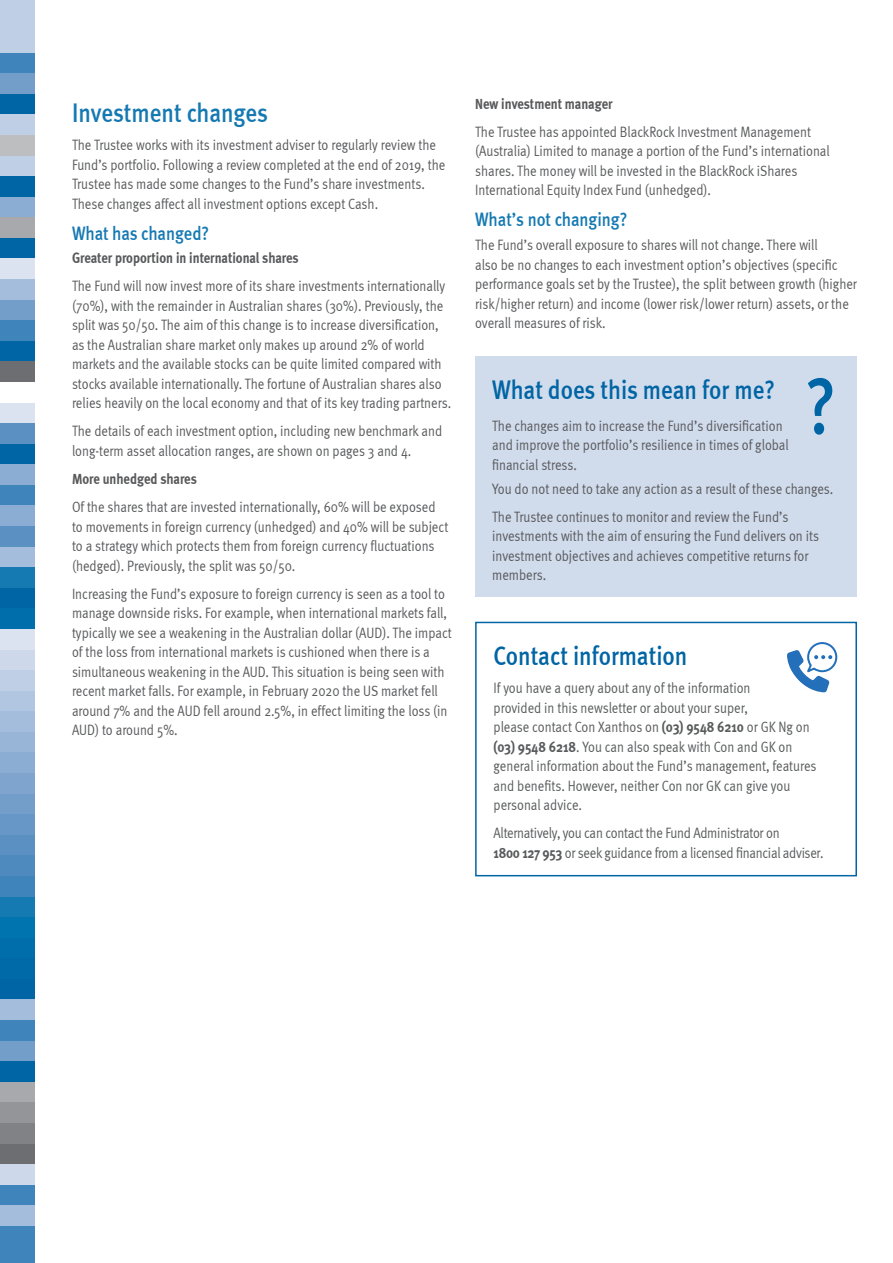
<style>
.page{position:relative;width:893px;height:1263px;background:#fff}
.page>*{position:absolute;margin:0;border:0;box-sizing:border-box;transform-origin:0 0}
.t1{font:500 27px "Meta";color:#0065a4;scale:.85 1}
.t2{font:500 27px "Meta";letter-spacing:-.005em;color:#1579b2;scale:.85 1}
.t3{font:500 19.5px "Meta";letter-spacing:-.005em;color:#1579b2;scale:.85 1}
.t4{font:15px/19.5px "Meta Normal";color:#58595b;scale:.85 1}
.t5{font:15px/19.5px "Meta Normal";letter-spacing:-.005em;color:#585a5b;scale:.85 1}
.t6{font:700 15px "Meta";color:#58595b;scale:.85 1}
.s1{font-family:"Meta";font-weight:700}
</style>
<div class="page">
<div style="left:0;top:0;width:35px;height:53px;background:#bfcfe6"></div>
<div style="left:0;top:53px;width:35px;height:20px;background:#3f84ba"></div>
<div style="left:0;top:73px;width:35px;height:21px;background:#739eca"></div>
<div style="left:0;top:94px;width:35px;height:21px;background:#0065a4"></div>
<div style="left:0;top:115px;width:35px;height:20px;background:#bfcfe6"></div>
<div style="left:0;top:135px;width:35px;height:21px;background:#bcbec0"></div>
<div style="left:0;top:156px;width:35px;height:20px;background:#bfcfe6"></div>
<div style="left:0;top:176px;width:35px;height:21px;background:#0065a4"></div>
<div style="left:0;top:197px;width:35px;height:20px;background:#8badd3"></div>
<div style="left:0;top:217px;width:35px;height:21px;background:#a7a9ac"></div>
<div style="left:0;top:238px;width:35px;height:21px;background:#0065a4"></div>
<div style="left:0;top:259px;width:35px;height:20px;background:#dce3f0"></div>
<div style="left:0;top:279px;width:35px;height:21px;background:#a4bddc"></div>
<div style="left:0;top:300px;width:35px;height:20px;background:#739eca"></div>
<div style="left:0;top:320px;width:35px;height:21px;background:#3f84ba"></div>
<div style="left:0;top:341px;width:35px;height:21px;background:#0065a4"></div>
<div style="left:0;top:362px;width:35px;height:20px;background:#6d6e71"></div>
<div style="left:0;top:403px;width:35px;height:20px;background:#dce3f0"></div>
<div style="left:0;top:423px;width:35px;height:21px;background:#5b91c2"></div>
<div style="left:0;top:444px;width:35px;height:20px;background:#0065a4"></div>
<div style="left:0;top:464px;width:35px;height:21px;background:#8badd3"></div>
<div style="left:0;top:485px;width:35px;height:21px;background:#3f84ba"></div>
<div style="left:0;top:506px;width:35px;height:20px;background:#8badd3"></div>
<div style="left:0;top:526px;width:35px;height:21px;background:#5b91c2"></div>
<div style="left:0;top:547px;width:35px;height:20px;background:#a4bddc"></div>
<div style="left:0;top:567px;width:35px;height:21px;background:#1579b2"></div>
<div style="left:0;top:588px;width:35px;height:20px;background:#0065a4"></div>
<div style="left:0;top:608px;width:35px;height:21px;background:#006eab"></div>
<div style="left:0;top:629px;width:35px;height:21px;background:#dce3f0"></div>
<div style="left:0;top:650px;width:35px;height:20px;background:#cdd9eb"></div>
<div style="left:0;top:670px;width:35px;height:21px;background:#bfcfe6"></div>
<div style="left:0;top:691px;width:35px;height:20px;background:#b1c6e1"></div>
<div style="left:0;top:711px;width:35px;height:21px;background:#a4bddc"></div>
<div style="left:0;top:732px;width:35px;height:21px;background:#98b5d8"></div>
<div style="left:0;top:753px;width:35px;height:20px;background:#8badd3"></div>
<div style="left:0;top:773px;width:35px;height:21px;background:#7fa5cf"></div>
<div style="left:0;top:794px;width:35px;height:20px;background:#739eca"></div>
<div style="left:0;top:814px;width:35px;height:21px;background:#6797c6"></div>
<div style="left:0;top:835px;width:35px;height:20px;background:#5b91c2"></div>
<div style="left:0;top:855px;width:35px;height:21px;background:#4e8abe"></div>
<div style="left:0;top:876px;width:35px;height:21px;background:#3f84ba"></div>
<div style="left:0;top:897px;width:35px;height:20px;background:#1579b2"></div>
<div style="left:0;top:917px;width:35px;height:21px;background:#0074af"></div>
<div style="left:0;top:938px;width:35px;height:20px;background:#006eab"></div>
<div style="left:0;top:958px;width:35px;height:21px;background:#006aa8"></div>
<div style="left:0;top:979px;width:35px;height:21px;background:#0065a4"></div>
<div style="left:0;top:1000px;width:35px;height:20px;background:#a4bddc"></div>
<div style="left:0;top:1020px;width:35px;height:21px;background:#3f84ba"></div>
<div style="left:0;top:1041px;width:35px;height:20px;background:#739eca"></div>
<div style="left:0;top:1061px;width:35px;height:21px;background:#0065a4"></div>
<div style="left:0;top:1082px;width:35px;height:20px;background:#a7a9ac"></div>
<div style="left:0;top:1102px;width:35px;height:21px;background:#939598"></div>
<div style="left:0;top:1123px;width:35px;height:21px;background:#808285"></div>
<div style="left:0;top:1144px;width:35px;height:20px;background:#6d6e71"></div>
<div style="left:0;top:1164px;width:35px;height:21px;background:#cdd9eb"></div>
<div style="left:0;top:1185px;width:35px;height:20px;background:#3f84ba"></div>
<div style="left:0;top:1205px;width:35px;height:21px;background:#a4bddc"></div>
<div style="left:0;top:1226px;width:35px;height:20px;background:#3f84ba"></div>
<div style="left:0;top:1246px;width:35px;height:17px;background:#3f84ba"></div>
<div style="left:475px;top:356px;width:382px;height:241px;background:#d0dbec"></div>
<div style="left:475px;top:622px;width:382px;height:254px;border:2px solid #0065a4"></div>
<svg style="left:787px;top:642px;width:51px;height:51px"></svg>
<svg style="left:808px;top:378px;width:24px;height:57px"></svg>
<h1 class="t2" style="left:72px;top:97px;width:232px">Investment changes</h1>
<p class="t4" style="left:72px;top:135px;width:441px">The Trustee works with its investment adviser to regularly review the Fund’s portfolio. Following a review completed at the end of 2019, the Trustee has made some changes to the Fund’s share investments.<br>These changes affect all investment options except Cash.</p>
<h2 class="t3" style="left:72px;top:222px;width:163px">What has changed?</h2>
<p class="t6" style="left:72px;top:249px;width:268px">Greater proportion in international shares</p>
<p class="t4" style="left:72px;top:276px;width:448px">The Fund will now invest more of its share investments internationally (70%), with the remainder in Australian shares (30%). Previously, the split was 50/50. The aim of this change is to increase diversification, as the Australian share market only makes up around 2% of world markets and the available stocks can be quite limited compared with stocks available internationally. The fortune of Australian shares also relies heavily on the local economy and that of its key trading partners.</p>
<p class="t4" style="left:72px;top:421px;width:437px">The details of each investment option, including new benchmark and long-term asset allocation ranges, are shown on pages 3 and 4.</p>
<p class="t6" style="left:72px;top:470px;width:148px">More unhedged shares</p>
<p class="t4" style="left:72px;top:497px;width:444px">Of the shares that are invested internationally, 60% will be exposed to movements in foreign currency (unhedged) and 40% will be subject to a strategy which protects them from foreign currency fluctuations (hedged). Previously, the split was 50/50.</p>
<p class="t4" style="left:72px;top:583px;width:448px">Increasing the Fund’s exposure to foreign currency is seen as a tool to manage downside risks. For example, when international markets fall, typically we see a weakening in the Australian dollar (AUD). The impact of the loss from international markets is cushioned when there is a simultaneous weakening in the AUD. This situation is being seen with recent market falls. For example, in February 2020 the US market fell around 7% and the AUD fell around 2.5%, in effect limiting the loss (in AUD) to around 5%.</p>
<p class="t6" style="left:475px;top:95px;width:163px">New investment manager</p>
<p class="t4" style="left:475px;top:122px;width:419px">The Trustee has appointed BlackRock Investment Management (Australia) Limited to manage a portion of the Fund’s international shares. The money will be invested in the BlackRock iShares International Equity Index Fund (unhedged).</p>
<h2 class="t3" style="left:475px;top:208px;width:181px">What’s not changing?</h2>
<p class="t4" style="left:475px;top:235px;width:451px">The Fund’s overall exposure to shares will not change. There will<br>also be no changes to each investment option’s objectives (specific performance goals set by the Trustee), the split between growth (higher risk/higher return) and income (lower risk/lower return) assets, or the overall measures of risk.</p>
<h1 class="t1" style="left:492px;top:374px;width:334px">What does this mean for me?</h1>
<p class="t4" style="left:492px;top:416px;width:351px">The changes aim to increase the Fund’s diversification and improve the portfolio’s resilience in times of global financial stress.</p>
<p class="t4" style="left:492px;top:474px;width:403px;line-height:28px">You do not need to take any action as a result of these changes.<br>The Trustee continues to monitor and review the Fund’s</p>
<p class="t4" style="left:492px;top:526px;width:386px">investments with the aim of ensuring the Fund delivers on its investment objectives and achieves competitive returns for members.</p>
<h1 class="t1" style="left:494px;top:640px;width:229px">Contact information</h1>
<p class="t5" style="left:494px;top:678px;width:381px">If you have a query about any of the information<br>provided in this newsletter or about your super,<br>please contact Con Xanthos on <span class="s1">(03) 9548 6210</span> or GK Ng on <span class="s1">(03) 9548 6218</span>. You can also speak with Con and GK on general information about the Fund’s management, features and benefits. However, neither Con nor GK can give you personal advice.</p>
<p class="t5" style="left:494px;top:823px;width:390px">Alternatively, you can contact the Fund Administrator on<br><span class="s1">1800 127 953</span> or seek guidance from a licensed financial adviser.</p>
</div>
